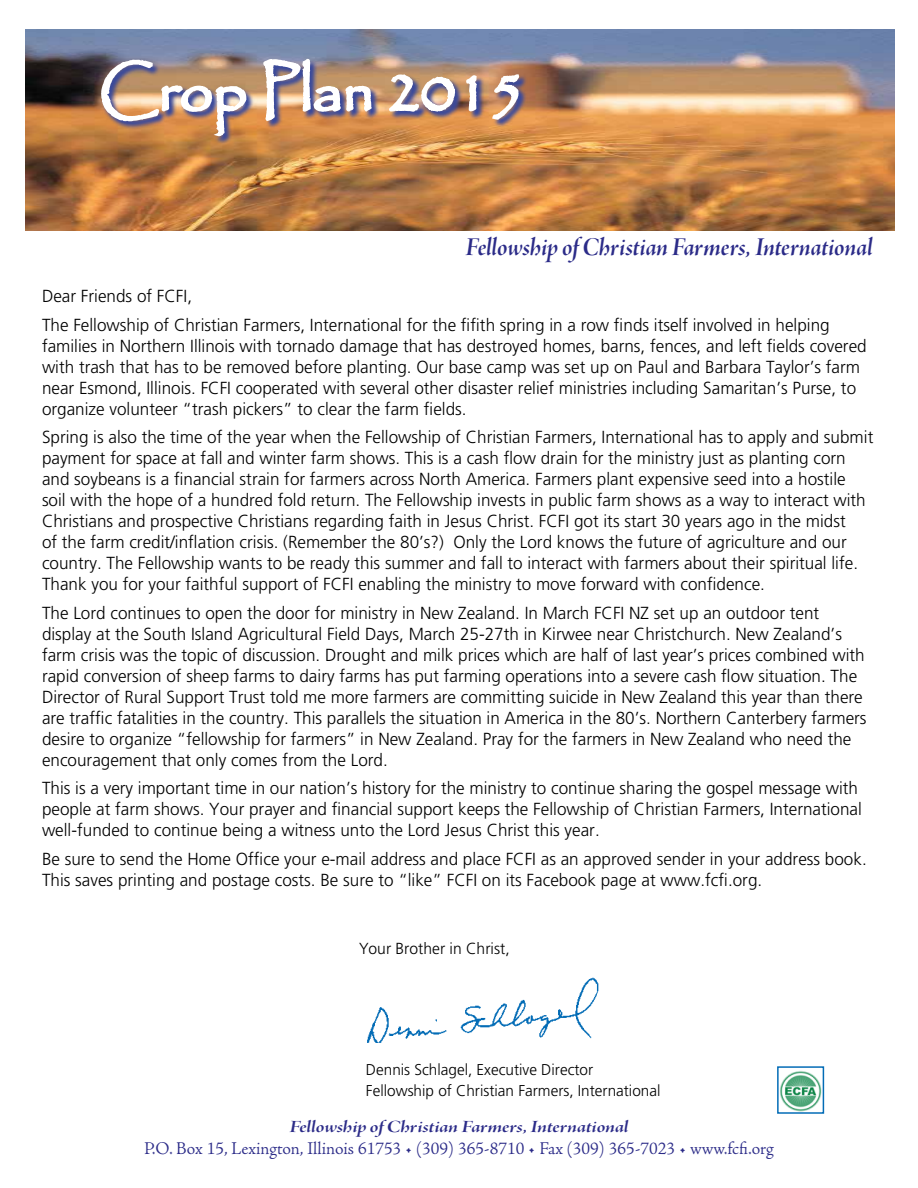
<style>
.page{position:relative;width:918px;height:1188px;background:#fff}
.page>*{position:absolute;margin:0;border:0;box-sizing:border-box;transform-origin:0 0}
.t1{font:27px "Adobe Jenson Pro Bold It Disp";letter-spacing:.005em;color:#2b2b88}
.t2{font:300 18px "Adobe Jenson Pro";color:#2b2b88}
.t3{font:18px "Adobe Jenson Pro Bold It Disp";color:#2b2b88;scale:1.25 1}
.t4{font:300 17.4px/21px "Frutiger";color:#000}
.t5{font:300 16.05px "Frutiger";color:#000}
.t6{font:300 15.6px/20.2px "Frutiger";color:#000}
</style>
<div class="page">
<img style="left:26px;top:30px;width:868px;height:201px">
<img style="left:101px;top:59px;width:427px;height:86px">
<img style="left:99px;top:57px;width:149px;height:87px">
<img style="left:261px;top:29px;width:113px;height:143px">
<img style="left:387px;top:63px;width:70px;height:67px">
<svg style="left:463px;top:74px;width:16px;height:51px"></svg>
<svg style="left:491px;top:59px;width:30px;height:64px"></svg>
<img style="left:780px;top:1071px;width:41px;height:40px">
<div style="left:777px;top:1066px;width:47px;height:48px;border:2px solid #036cb6"></div>
<img style="left:367px;top:977px;width:232px;height:66px">
<h1 class="t1" style="left:466px;top:232px;width:408px">Fellowship of Christian Farmers, International</h1>
<p class="t4" style="left:42px;top:282px;width:789px;line-height:28.5px">Dear Friends of FCFI,<br>The Fellowship of Christian Farmers, International for the fifith spring in a row finds itself involved in helping</p>
<p class="t4" style="left:42px;top:335px;width:826px">families in Northern Illinois with tornado damage that has destroyed homes, barns, fences, and left fields covered with trash that has to be removed before planting. Our base camp was set up on Paul and Barbara Taylor’s farm near Esmond, Illinois. FCFI cooperated with several other disaster relief ministries including Samaritan’s Purse, to organize volunteer “trash pickers” to clear the farm fields.</p>
<p class="t4" style="left:42px;top:427px;width:833px">Spring is also the time of the year when the Fellowship of Christian Farmers, International has to apply and submit payment for space at fall and winter farm shows. This is a cash flow drain for the ministry just as planting corn and soybeans is a financial strain for farmers across North America. Farmers plant expensive seed into a hostile soil with the hope of a hundred fold return. The Fellowship invests in public farm shows as a way to interact with Christians and prospective Christians regarding faith in Jesus Christ. FCFI got its start 30 years ago in the midst<br>of the farm credit/inflation crisis. (Remember the 80’s?) Only the Lord knows the future of agriculture and our country. The Fellowship wants to be ready this summer and fall to interact with farmers about their spiritual life.<br>Thank you for your faithful support of FCFI enabling the ministry to move forward with confidence.</p>
<p class="t4" style="left:42px;top:602px;width:826px">The Lord continues to open the door for ministry in New Zealand. In March FCFI NZ set up an outdoor tent display at the South Island Agricultural Field Days, March 25-27th in Kirwee near Christchurch. New Zealand’s farm crisis was the topic of discussion. Drought and milk prices which are half of last year’s prices combined with rapid conversion of sheep farms to dairy farms has put farming operations into a severe cash flow situation. The Director of Rural Support Trust told me more farmers are committing suicide in New Zealand this year than there are traffic fatalities in the country. This parallels the situation in America in the 80’s. Northern Canterbery farmers desire to organize “fellowship for farmers” in New Zealand. Pray for the farmers in New Zealand who need the encouragement that only comes from the Lord.</p>
<p class="t4" style="left:42px;top:778px;width:821px">This is a very important time in our nation’s history for the ministry to continue sharing the gospel message with people at farm shows. Your prayer and financial support keeps the Fellowship of Christian Farmers, International well-funded to continue being a witness unto the Lord Jesus Christ this year.</p>
<p class="t4" style="left:42px;top:848px;width:826px">Be sure to send the Home Office your e-mail address and place FCFI as an approved sender in your address book.<br>This saves printing and postage costs. Be sure to “like” FCFI on its Facebook page at www.fcfi.org.</p>
<p class="t5" style="left:359px;top:939px;width:152px">Your Brother in Christ,</p>
<p class="t6" style="left:366px;top:1060px;width:296px">Dennis Schlagel, Executive Director<br>Fellowship of Christian Farmers, International</p>
<p class="t3" style="left:289px;top:1116px;width:273px">Fellowship of Christian Farmers, International</p>
<p class="t2" style="left:144px;top:1138px;width:631px">P.O. Box 15, Lexington, Illinois 61753 • (309) 365-8710 • Fax (309) 365-7023 • www.fcfi.org</p>
</div>
